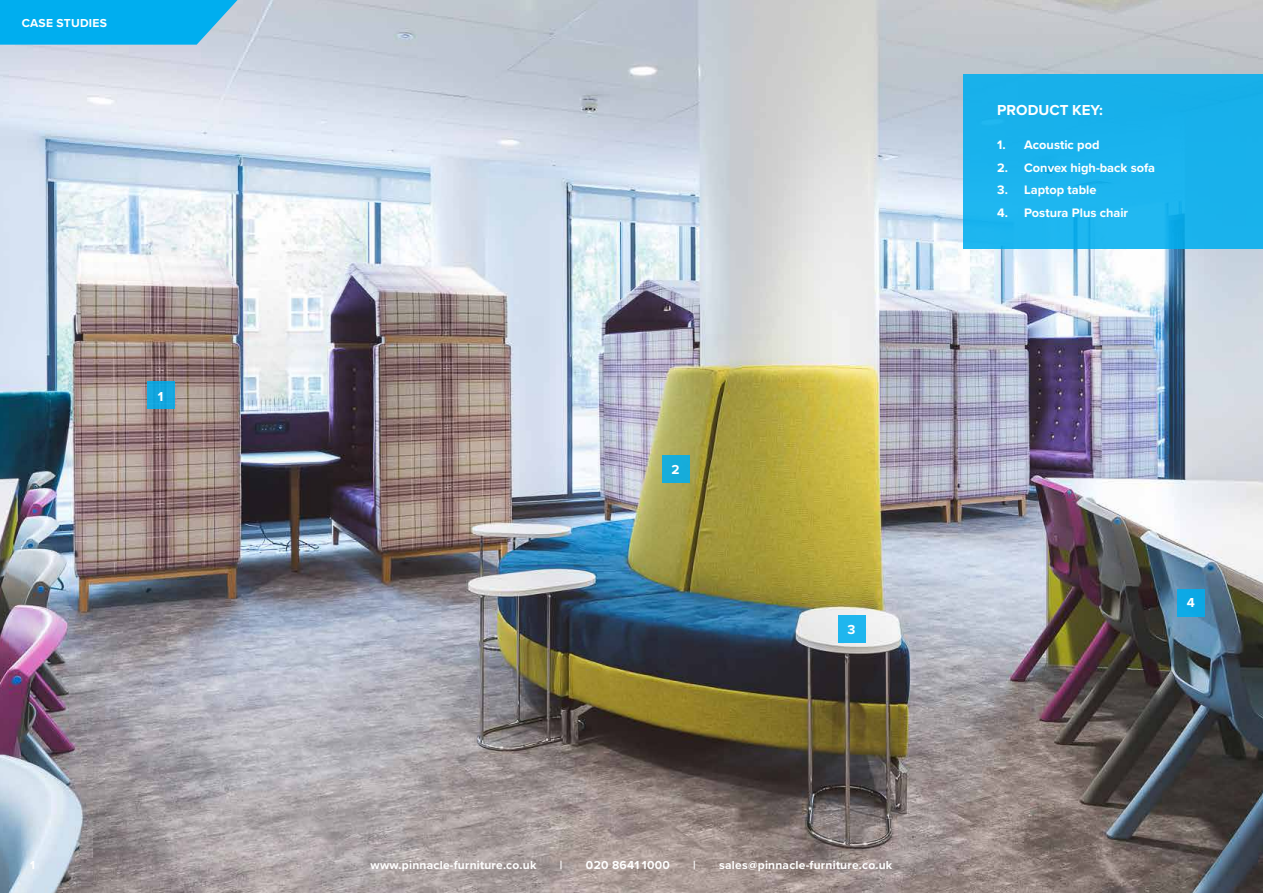
<style>
.page{position:relative;width:1263px;height:893px;background:#fff}
.page>*{position:absolute;margin:0;border:0;box-sizing:border-box;transform-origin:0 0}
.t1{font:700 15px "Proxima Nova";color:#fff}
.t2{font:700 13.5px "Proxima Nova";color:#fff}
.t3{font:700 12.75px "Proxima Nova";color:#fff}
.t4{font:700 12px "Proxima Nova";letter-spacing:.02em;color:#fff}
</style>
<div class="page">
<img style="left:0;top:0;width:1263px;height:893px">
<div style="left:662px;top:455px;width:27px;height:28px;background:#16adda"></div>
<div style="left:963px;top:74px;width:300px;height:175px;background:#19b2ec"></div>
<div style="left:838px;top:615px;width:27px;height:28px;background:#1fb6ee"></div>
<div style="left:1177px;top:589px;width:28px;height:27px;background:#0ca9e5"></div>
<div style="left:147px;top:382px;width:27px;height:27px;background:#14a7df"></div>
<svg style="left:0;top:0;width:249px;height:45px;background:#1bb2eb"></svg>
<p class="t4" style="left:22px;top:14px;width:87px">CASE STUDIES</p>
<p class="t2" style="left:158px;top:386px;width:7px">1</p>
<p class="t2" style="left:671px;top:460px;width:10px">2</p>
<p class="t2" style="left:848px;top:619px;width:9px">3</p>
<p class="t4" style="left:30px;top:856px;width:6px">1</p>
<p class="t4" style="left:371px;top:856px;width:167px">www.pinnacle-furniture.co.uk</p>
<p class="t4" style="left:560px;top:856px;width:4px">|</p>
<p class="t4" style="left:586px;top:856px;width:85px">020 8641 1000</p>
<p class="t4" style="left:693px;top:856px;width:4px">|</p>
<p class="t4" style="left:719px;top:856px;width:175px">sales@pinnacle-furniture.co.uk</p>
<p class="t1" style="left:997px;top:98px;width:107px">PRODUCT KEY:</p>
<p class="t3" style="left:997px;top:135px;width:104px">1. Acoustic pod</p>
<p class="t3" style="left:997px;top:158px;width:159px">2. Convex high-back sofa</p>
<p class="t3" style="left:997px;top:180px;width:101px">3. Laptop table</p>
<p class="t3" style="left:997px;top:203px;width:133px">4. Postura Plus chair</p>
<p class="t2" style="left:1187px;top:592px;width:10px">4</p>
</div>
